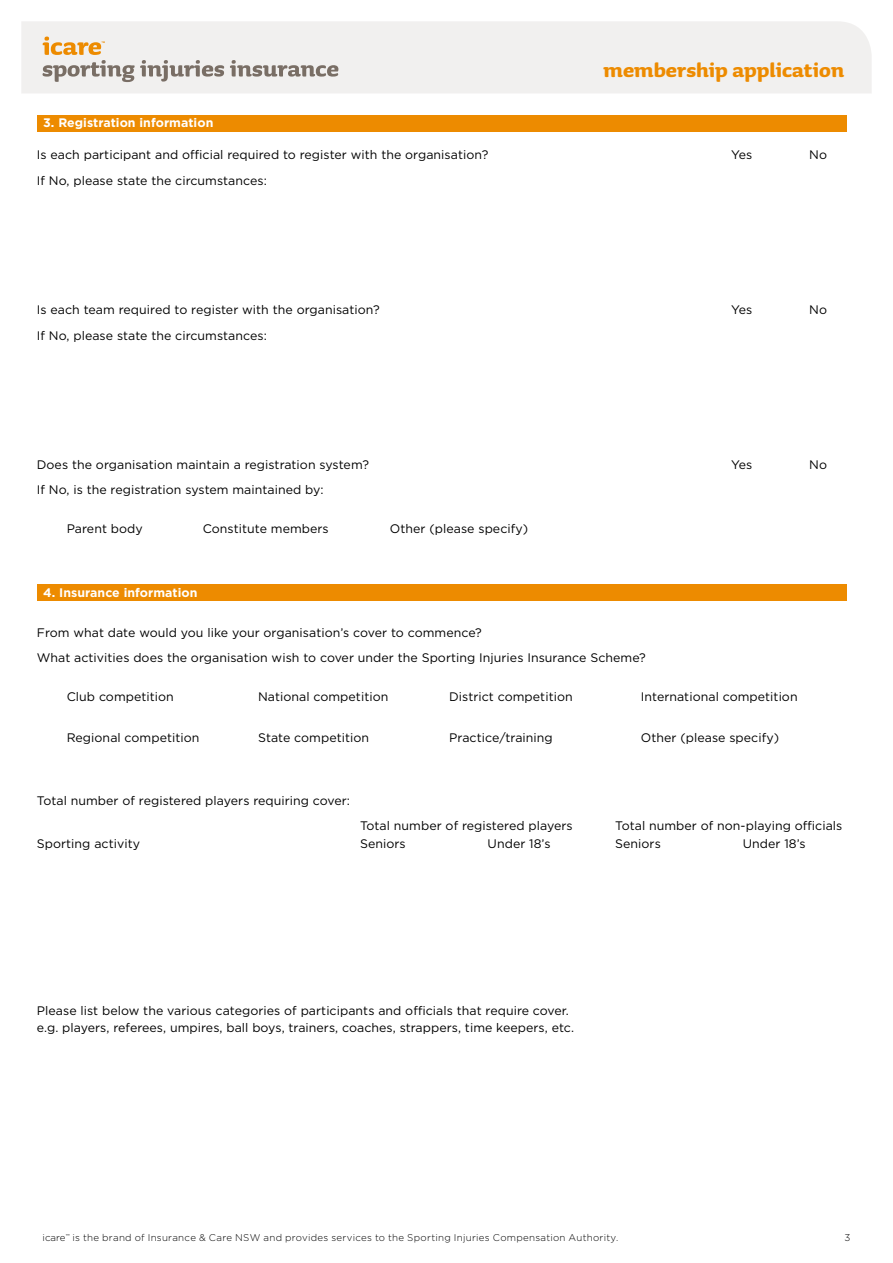
<style>
.page{position:relative;width:893px;height:1263px;background:#fff}
.page>*{position:absolute;margin:0;border:0;box-sizing:border-box;transform-origin:0 0}
.t1{font:700 24px "Sauna Pro";letter-spacing:.005em;color:#ed8b00}
.t2{font:12.3px/25.8px "Gotham";letter-spacing:.005em;color:#000}
.t3{font:700 12.3px "Gotham";letter-spacing:.005em;color:#fff}
.t4{font:300 9.75px "Gotham";letter-spacing:.03em;color:#000}
</style>
<div class="page">
<div style="left:21px;top:21px;width:851px;height:72px;background:#f1f0ef"></div>
<div style="left:37px;top:115px;width:809px;height:16px;background:#ed8b00"></div>
<div style="left:37px;top:584px;width:809px;height:17px;background:#ed8b00"></div>
<svg style="left:43px;top:37px;width:181px;height:45px"></svg>
<svg style="left:230px;top:60px;width:108px;height:17px"></svg>
<h1 class="t1" style="left:603px;top:56px;width:242px">membership application</h1>
<p class="t3" style="left:43px;top:115px;width:172px">3. Registration information</p>
<p class="t2" style="left:37px;top:141px;width:453px">Is each participant and official required to register with the organisation?</p>
<p class="t2" style="left:731px;top:141px;width:23px">Yes</p>
<p class="t2" style="left:809px;top:141px;width:19px">No</p>
<p class="t2" style="left:37px;top:167px;width:232px">If No, please state the circumstances:</p>
<p class="t2" style="left:37px;top:296px;width:344px">Is each team required to register with the organisation?</p>
<p class="t2" style="left:731px;top:296px;width:23px">Yes</p>
<p class="t2" style="left:809px;top:296px;width:19px">No</p>
<p class="t2" style="left:37px;top:322px;width:232px">If No, please state the circumstances:</p>
<p class="t2" style="left:37px;top:451px;width:334px">Does the organisation maintain a registration system?</p>
<p class="t2" style="left:731px;top:451px;width:23px">Yes</p>
<p class="t2" style="left:809px;top:451px;width:19px">No</p>
<p class="t2" style="left:37px;top:477px;width:288px">If No, is the registration system maintained by:</p>
<p class="t2" style="left:67px;top:515px;width:78px">Parent body</p>
<p class="t2" style="left:203px;top:515px;width:128px">Constitute members</p>
<p class="t2" style="left:390px;top:515px;width:140px">Other (please specify)</p>
<p class="t3" style="left:43px;top:584px;width:156px">4. Insurance information</p>
<p class="t2" style="left:37px;top:619px;width:610px">From what date would you like your organisation’s cover to commence?<br>What activities does the organisation wish to cover under the Sporting Injuries Insurance Scheme?</p>
<p class="t2" style="left:67px;top:683px;width:109px">Club competition</p>
<p class="t2" style="left:258px;top:683px;width:132px">National competition</p>
<p class="t2" style="left:449px;top:683px;width:125px">District competition</p>
<p class="t2" style="left:641px;top:683px;width:158px">International competition</p>
<p class="t2" style="left:67px;top:724px;width:134px">Regional competition</p>
<p class="t2" style="left:258px;top:724px;width:113px">State competition</p>
<p class="t2" style="left:449px;top:724px;width:105px">Practice/training</p>
<p class="t2" style="left:641px;top:724px;width:140px">Other (please specify)</p>
<p class="t2" style="left:37px;top:787px;width:315px">Total number of registered players requiring cover:</p>
<p class="t2" style="left:360px;top:813px;width:214px">Total number of registered players</p>
<p class="t2" style="left:615px;top:813px;width:229px">Total number of non-playing officials</p>
<p class="t2" style="left:37px;top:830px;width:105px">Sporting activity</p>
<p class="t2" style="left:360px;top:830px;width:47px">Seniors</p>
<p class="t2" style="left:488px;top:830px;width:64px">Under 18’s</p>
<p class="t2" style="left:615px;top:830px;width:47px">Seniors</p>
<p class="t2" style="left:743px;top:830px;width:64px">Under 18’s</p>
<p class="t2" style="left:37px;top:1001px;width:539px;line-height:17.2px">Please list below the various categories of participants and officials that require cover. e.g. players, referees, umpires, ball boys, trainers, coaches, strappers, time keepers, etc.</p>
<p class="t4" style="left:43px;top:1231px;width:577px">icare<sup>™</sup> is the brand of Insurance &amp; Care NSW and provides services to the Sporting Injuries Compensation Authority.</p>
<p class="t4" style="left:844px;top:1231px;width:7px">3</p>
</div>
